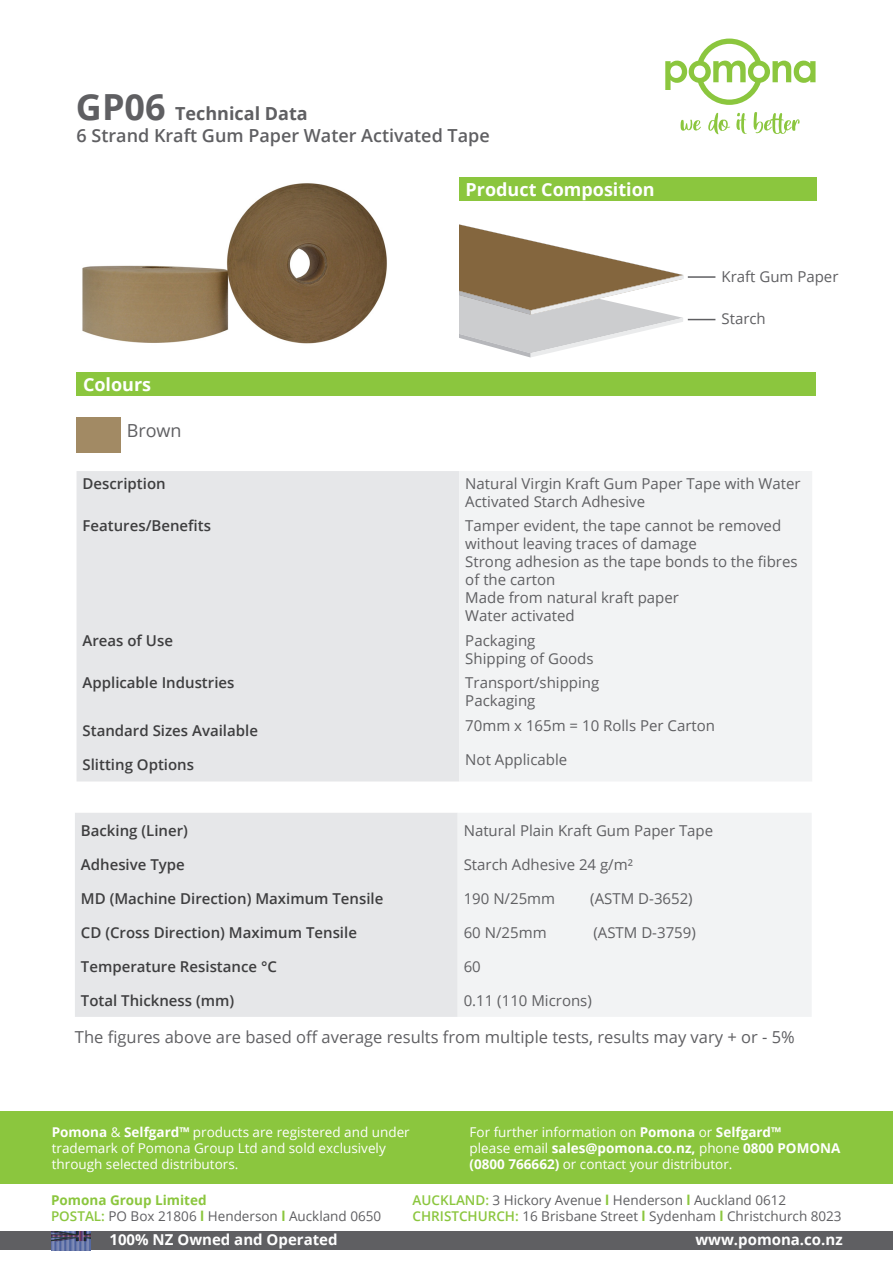
<style>
.page{position:relative;width:893px;height:1263px;background:#fff}
.page>*{position:absolute;margin:0;border:0;box-sizing:border-box;transform-origin:0 0}
.t1{font:600 18px "Open Sans";color:#5f5f62}
.t2{font:700 18px "Open Sans";color:#fff}
.t3{font:700 18px "Open Sans";color:#5f5f62}
.t4{font:18px "Open Sans";color:#5f5f62}
.t5{font:16.5px "Open Sans";color:#5f5f62}
.Paragraph_Style_1{font:15px/18px "Open Sans";color:#5f5f62}
.t6{font:600 15px "Open Sans";color:#3e3e3f}
.t7{font:700 15px "Open Sans";color:#fff}
.t8{font:13.5px/16.2px "Open Sans";color:#fff}
.t9{font:13.5px "Open Sans";color:#5f5f62}
.t10{font:700 13.5px "Open Sans";color:#8bc63e}
.s1{font-size:36px}
.s2{font-weight:700}
.s3{font-weight:600;color:#8bc63e}
.s4{font-weight:700;color:#8bc63e}
</style>
<div class="page">
<div style="left:77px;top:373px;width:739px;height:23px;background:#8bc63e"></div>
<div style="left:77px;top:417px;width:44px;height:36px;background:#a28a64"></div>
<div style="left:75px;top:813px;width:383px;height:204px;background:#e6e7e9"></div>
<div style="left:458px;top:813px;width:353px;height:204px;background:#f2f3f4"></div>
<svg style="left:665px;top:39px;width:150px;height:66px"></svg>
<svg style="left:680px;top:120px;width:21px;height:11px"></svg>
<svg style="left:708px;top:113px;width:39px;height:21px"></svg>
<svg style="left:753px;top:112px;width:47px;height:22px"></svg>
<div style="left:77px;top:471px;width:382px;height:310px;background:#e6e7e9"></div>
<div style="left:459px;top:471px;width:353px;height:310px;background:#f2f3f4"></div>
<div style="left:0;top:1112px;width:893px;height:72px;background:#8bc63e"></div>
<div style="left:0;top:1232px;width:893px;height:18px;background:#5f5f62"></div>
<img style="left:51px;top:1232px;width:39px;height:18px">
<img style="left:82px;top:183px;width:305px;height:161px">
<div style="left:459px;top:177px;width:357px;height:24px;background:#8bc63e"></div>
<svg style="left:459px;top:224px;width:256px;height:133px"></svg>
<p class="t3" style="left:76px;top:101px;width:233px"><span class="s1">GP06</span> Technical Data</p>
<p class="t1" style="left:77px;top:123px;width:415px">6 Strand Kraft Gum Paper Water Activated Tape</p>
<p class="t2" style="left:83px;top:372px;width:70px">Colours</p>
<p class="t4" style="left:127px;top:418px;width:56px">Brown</p>
<p class="t2" style="left:466px;top:176px;width:191px">Product Composition</p>
<p class="Paragraph_Style_1" style="left:721px;top:268px;width:119px">Kraft Gum Paper</p>
<p class="Paragraph_Style_1" style="left:721px;top:309px;width:46px">Starch</p>
<p class="t6" style="left:83px;top:473px;width:85px">Description</p>
<p class="Paragraph_Style_1" style="left:465px;top:474px;width:337px">Natural Virgin Kraft Gum Paper Tape with Water<br>Activated Starch Adhesive</p>
<p class="t6" style="left:83px;top:515px;width:130px">Features/Benefits</p>
<p class="Paragraph_Style_1" style="left:465px;top:516px;width:317px">Tamper evident, the tape cannot be removed without leaving traces of damage</p>
<p class="Paragraph_Style_1" style="left:465px;top:552px;width:334px">Strong adhesion as the tape bonds to the fibres of the carton</p>
<p class="Paragraph_Style_1" style="left:465px;top:588px;width:215px">Made from natural kraft paper</p>
<p class="Paragraph_Style_1" style="left:465px;top:606px;width:111px">Water activated</p>
<p class="t6" style="left:83px;top:630px;width:92px">Areas of Use</p>
<p class="Paragraph_Style_1" style="left:465px;top:631px;width:72px">Packaging</p>
<p class="Paragraph_Style_1" style="left:465px;top:649px;width:130px">Shipping of Goods</p>
<p class="t6" style="left:83px;top:673px;width:153px">Applicable Industries</p>
<p class="Paragraph_Style_1" style="left:465px;top:673px;width:136px">Transport/shipping</p>
<p class="Paragraph_Style_1" style="left:465px;top:691px;width:72px">Packaging</p>
<p class="t6" style="left:83px;top:720px;width:177px">Standard Sizes Available</p>
<p class="Paragraph_Style_1" style="left:465px;top:716px;width:251px">70mm x 165m = 10 Rolls Per Carton</p>
<p class="t6" style="left:83px;top:754px;width:113px">Slitting Options</p>
<p class="Paragraph_Style_1" style="left:465px;top:750px;width:103px">Not Applicable</p>
<p class="t6" style="left:81px;top:820px;width:109px">Backing (Liner)</p>
<p class="Paragraph_Style_1" style="left:464px;top:821px;width:251px">Natural Plain Kraft Gum Paper Tape</p>
<p class="t6" style="left:81px;top:854px;width:105px">Adhesive Type</p>
<p class="Paragraph_Style_1" style="left:464px;top:855px;width:171px">Starch Adhesive 24 g/m²</p>
<p class="t6" style="left:81px;top:888px;width:304px">MD (Machine Direction) Maximum Tensile</p>
<p class="Paragraph_Style_1" style="left:464px;top:889px;width:93px">190 N/25mm</p>
<p class="Paragraph_Style_1" style="left:590px;top:889px;width:104px">(ASTM D-3652)</p>
<p class="t6" style="left:81px;top:922px;width:278px">CD (Cross Direction) Maximum Tensile</p>
<p class="Paragraph_Style_1" style="left:464px;top:923px;width:84px">60 N/25mm</p>
<p class="Paragraph_Style_1" style="left:593px;top:923px;width:104px">(ASTM D-3759)</p>
<p class="t6" style="left:81px;top:956px;width:198px">Temperature Resistance °C</p>
<p class="Paragraph_Style_1" style="left:464px;top:957px;width:19px">60</p>
<p class="t6" style="left:81px;top:990px;width:155px">Total Thickness (mm)</p>
<p class="Paragraph_Style_1" style="left:464px;top:991px;width:130px">0.11 (110 Microns)</p>
<p class="t5" style="left:75px;top:1026px;width:721px">The figures above are based off average results from multiple tests, results may vary + or - 5%</p>
<p class="t8" style="left:52px;top:1123px;width:359px"><span class="s2">Pomona</span> &amp; <span class="s2">Selfgard™</span> products are registered and under trademark of Pomona Group Ltd and sold exclusively through selected distributors.</p>
<p class="t8" style="left:470px;top:1123px;width:313px">For further information on <span class="s2">Pomona</span> or <span class="s2">Selfgard™</span></p>
<p class="t8" style="left:470px;top:1139px;width:372px">please email <span class="s2">sales@pomona.co.nz,</span> phone <span class="s2">0800 POMONA (0800 766662)</span> or contact your distributor.</p>
<p class="t10" style="left:51px;top:1191px;width:157px">Pomona Group Limited</p>
<p class="t9" style="left:413px;top:1191px;width:375px"><span class="s3">AUCKLAND:</span> 3 Hickory Avenue <span class="s4">l</span> Henderson <span class="s4">l</span> Auckland 0612</p>
<p class="t9" style="left:51px;top:1207px;width:332px"><span class="s3">POSTAL:</span> PO Box 21806 <span class="s4">l</span> Henderson <span class="s4">l</span> Auckland 0650</p>
<p class="t9" style="left:413px;top:1207px;width:431px"><span class="s3">CHRISTCHURCH:</span> 16 Brisbane Street <span class="s4">l</span> Sydenham <span class="s4">l</span> Christchurch 8023</p>
<p class="t7" style="left:109px;top:1229px;width:230px">100% NZ Owned and Operated</p>
<p class="t7" style="left:695px;top:1229px;width:149px">www.pomona.co.nz</p>
</div>
